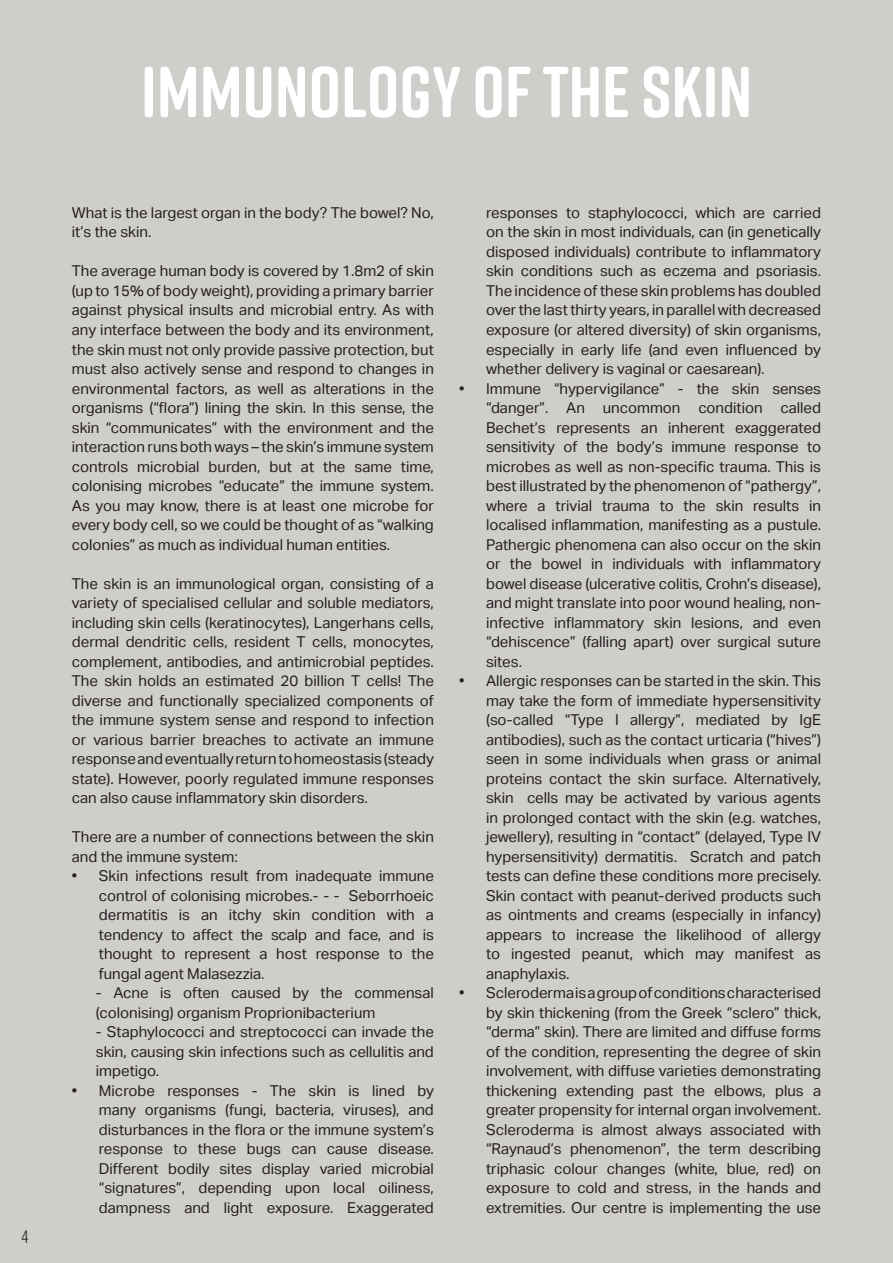
<style>
.page{position:relative;width:893px;height:1263px;background:#d0ceca}
.page>*{position:absolute;margin:0;border:0;box-sizing:border-box;transform-origin:0 0}
.t1{font:700 72px "Rift Soft";color:#fff}
.t2{font:18px "Rift";color:#231f20}
.t3{font:15px/19.5px "Aktiv Grotesk";color:#231f20;text-align:justify}
</style>
<div class="page">
<p class="t2" style="left:21px;top:1224px;width:8px">4</p>
<h1 class="t1" style="left:141px;top:40px;width:613px">IMMUNOLOGY OF THE SKIN</h1>
<p class="t3" style="left:72px;top:203px;width:363px">What is the largest organ in the body? The bowel? No, it’s the skin.</p>
<p class="t3" style="left:72px;top:262px;width:363px">The average human body is covered by 1.8m2 of skin (up to 15% of body weight), providing a primary barrier against physical insults and microbial entry. As with any interface between the body and its environment, the skin must not only provide passive protection, but must also actively sense and respond to changes in environmental factors, as well as alterations in the organisms (“flora”) lining the skin. In this sense, the skin “communicates” with the environment and the interaction runs both ways – the skin’s immune system controls microbial burden, but at the same time, colonising microbes “educate” the immune system.<br>As you may know, there is at least one microbe for every body cell, so we could be thought of as “walking colonies” as much as individual human entities.</p>
<p class="t3" style="left:72px;top:574px;width:363px">The skin is an immunological organ, consisting of a variety of specialised cellular and soluble mediators, including skin cells (keratinocytes), Langerhans cells, dermal dendritic cells, resident T cells, monocytes, complement, antibodies, and antimicrobial peptides.<br>The skin holds an estimated 20 billion T cells! The diverse and functionally specialized components of the immune system sense and respond to infection or various barrier breaches to activate an immune response and eventually return to homeostasis (steady state). However, poorly regulated immune responses can also cause inflammatory skin disorders.</p>
<p class="t3" style="left:72px;top:827px;width:363px">There are a number of connections between the skin and the immune system:</p>
<p class="t3" style="left:99px;top:866px;width:336px;text-indent:-27px">• Skin infections result from inadequate immune control of colonising microbes.- - - Seborrhoeic dermatitis is an itchy skin condition with a tendency to affect the scalp and face, and is thought to represent a host response to the fungal agent Malasezzia.</p>
<p class="t3" style="left:96px;top:983px;width:339px">- Acne is often caused by the commensal (colonising) organism Proprionibacterium</p>
<p class="t3" style="left:96px;top:1022px;width:339px">- Staphylococci and streptococci can invade the skin, causing skin infections such as cellulitis and impetigo.</p>
<p class="t3" style="left:99px;top:1081px;width:336px;text-indent:-27px">• Microbe responses - The skin is lined by many organisms (fungi, bacteria, viruses), and disturbances in the flora or the immune system’s response to these bugs can cause disease.<br>Different bodily sites display varied microbial “signatures”, depending upon local oiliness, dampness and light exposure. Exaggerated</p>
<p class="t3" style="left:486px;top:203px;width:336px">responses to staphylococci, which are carried on the skin in most individuals, can (in genetically disposed individuals) contribute to inflammatory skin conditions such as eczema and psoriasis.<br>The incidence of these skin problems has doubled over the last thirty years, in parallel with decreased exposure (or altered diversity) of skin organisms, especially in early life (and even influenced by whether delivery is vaginal or caesarean).</p>
<p class="t3" style="left:486px;top:379px;width:336px;text-indent:-27px">• Immune “hypervigilance” - the skin senses “danger”. An uncommon condition called Bechet’s represents an inherent exaggerated sensitivity of the body’s immune response to microbes as well as non-specific trauma. This is best illustrated by the phenomenon of “pathergy”, where a trivial trauma to the skin results in localised inflammation, manifesting as a pustule.<br>Pathergic phenomena can also occur on the skin or the bowel in individuals with inflammatory bowel disease (ulcerative colitis, Crohn’s disease), and might translate into poor wound healing, non&shy;infective inflammatory skin lesions, and even “dehiscence” (falling apart) over surgical suture sites.</p>
<p class="t3" style="left:486px;top:671px;width:336px;text-indent:-27px">• Allergic responses can be started in the skin. This may take the form of immediate hypersensitivity (so-called “Type I allergy”, mediated by IgE antibodies), such as the contact urticaria (“hives”) seen in some individuals when grass or animal proteins contact the skin surface. Alternatively, skin cells may be activated by various agents in prolonged contact with the skin (e.g. watches, jewellery), resulting in “contact” (delayed, Type IV hypersensitivity) dermatitis. Scratch and patch tests can define these conditions more precisely.<br>Skin contact with peanut-derived products such as ointments and creams (especially in infancy) appears to increase the likelihood of allergy to ingested peanut, which may manifest as anaphylaxis.</p>
<p class="t3" style="left:486px;top:983px;width:336px;text-indent:-27px">• Scleroderma is a group of conditions characterised by skin thickening (from the Greek “sclero” thick, “derma” skin). There are limited and diffuse forms of the condition, representing the degree of skin involvement, with diffuse varieties demonstrating thickening extending past the elbows, plus a greater propensity for internal organ involvement.<br>Scleroderma is almost always associated with “Raynaud’s phenomenon”, the term describing triphasic colour changes (white, blue, red) on exposure to cold and stress, in the hands and extremities. Our centre is implementing the use</p>
</div>
